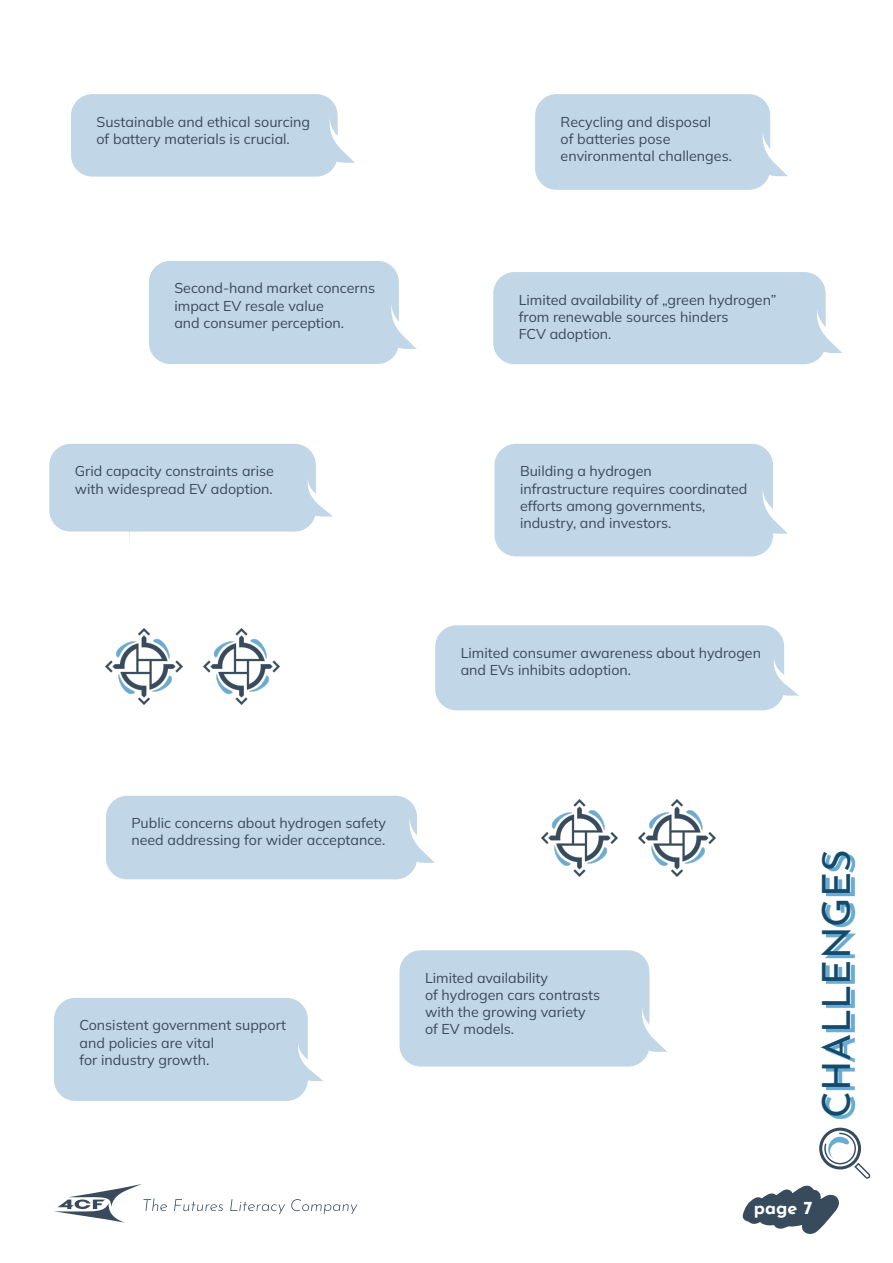
<style>
.page{position:relative;width:893px;height:1263px;background:#fff}
.page>*{position:absolute;margin:0;border:0;box-sizing:border-box;transform-origin:0 0}
.t1{font:39px "Josefin Sans";color:#164a6b}
.t2{font:700 18px "Josefin Sans";color:#fff}
.TXT{font:200 14.25px/17.1px "Mulish";color:#384b5d}
</style>
<div class="page">
<svg style="left:54px;top:1184px;width:303px;height:39px"></svg>
<svg style="left:825px;top:854px;width:30px;height:265px"></svg>
<svg style="left:742px;top:1128px;width:128px;height:106px"></svg>
<div style="left:49px;top:444px;width:267px;height:88px;background:#c1d6e7;border-radius:21px"></div>
<div style="left:493px;top:272px;width:333px;height:92px;background:#c1d6e7;border-radius:21px"></div>
<div style="left:494px;top:444px;width:279px;height:112px;background:#c1d6e7;border-radius:21px"></div>
<svg style="left:817px;top:290px;width:25px;height:63px"></svg>
<svg style="left:762px;top:490px;width:26px;height:44px"></svg>
<div style="left:435px;top:625px;width:349px;height:85px;background:#c1d6e7;border-radius:21px"></div>
<svg style="left:773px;top:642px;width:26px;height:54px"></svg>
<svg style="left:307px;top:480px;width:25px;height:36px"></svg>
<div style="left:399px;top:950px;width:250px;height:116px;background:#c1d6e7;border-radius:21px"></div>
<svg style="left:642px;top:989px;width:25px;height:63px"></svg>
<div style="left:106px;top:796px;width:311px;height:83px;background:#c1d6e7;border-radius:21px"></div>
<svg style="left:409px;top:800px;width:26px;height:63px"></svg>
<div style="left:54px;top:998px;width:254px;height:103px;background:#c1d6e7;border-radius:21px"></div>
<svg style="left:298px;top:1027px;width:26px;height:54px"></svg>
<div style="left:535px;top:94px;width:235px;height:96px;background:#c1d6e7;border-radius:21px"></div>
<svg style="left:762px;top:114px;width:26px;height:62px"></svg>
<div style="left:149px;top:261px;width:250px;height:103px;background:#c1d6e7;border-radius:21px"></div>
<svg style="left:391px;top:305px;width:26px;height:44px"></svg>
<div style="left:71px;top:94px;width:267px;height:83px;background:#c1d6e7;border-radius:21px"></div>
<svg style="left:329px;top:100px;width:26px;height:63px"></svg>
<img style="left:106px;top:628px;width:76px;height:77px">
<img style="left:203px;top:628px;width:77px;height:77px">
<img style="left:541px;top:800px;width:77px;height:76px">
<img style="left:639px;top:800px;width:76px;height:76px">
<p class="TXT" style="left:97px;top:113px;width:215px">Sustainable and ethical sourcing of battery materials is crucial.</p>
<p class="TXT" style="left:174px;top:279px;width:202px">Second-hand market concerns impact EV resale value<br>and consumer perception.</p>
<p class="TXT" style="left:75px;top:462px;width:201px">Grid capacity constraints arise with widespread EV adoption.</p>
<p class="TXT" style="left:561px;top:113px;width:152px">Recycling and disposal</p>
<p class="TXT" style="left:561px;top:130px;width:111px">of batteries pose</p>
<p class="TXT" style="left:561px;top:147px;width:173px">environmental challenges.</p>
<p class="TXT" style="left:519px;top:291px;width:259px">Limited availability of „green hydrogen” from renewable sources hinders<br>FCV adoption.</p>
<p class="TXT" style="left:520px;top:462px;width:229px">Building a hydrogen<br>infrastructure requires coordinated efforts among governments, industry, and investors.</p>
<p class="TXT" style="left:461px;top:644px;width:302px">Limited consumer awareness about hydrogen and EVs inhibits adoption.</p>
<p class="TXT" style="left:131px;top:814px;width:256px">Public concerns about hydrogen safety need addressing for wider acceptance.</p>
<p class="TXT" style="left:80px;top:1016px;width:208px">Consistent government support and policies are vital</p>
<p class="TXT" style="left:80px;top:1051px;width:131px">for industry growth.</p>
<p class="TXT" style="left:425px;top:969px;width:125px">Limited availability</p>
<p class="TXT" style="left:425px;top:986px;width:177px">of hydrogen cars contrasts with the growing variety</p>
<p class="TXT" style="left:425px;top:1020px;width:91px">of EV models.</p>
<h1 class="t1" style="left:804px;top:1118px;width:271px;rotate:-90deg">CHALLENGES</h1>
<p class="t2" style="left:754px;top:1192px;width:60px">page 7</p>
</div>
